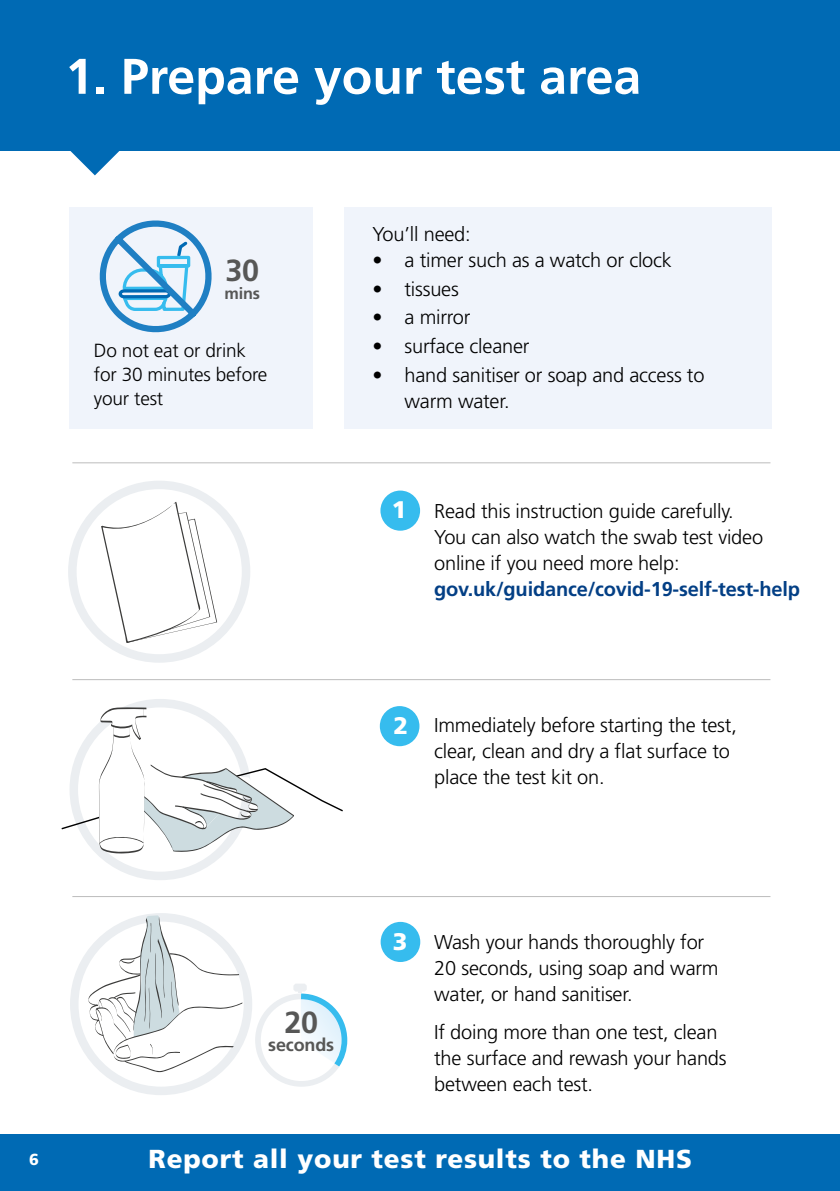
<style>
.page{position:relative;width:840px;height:1191px;background:#fff}
.page>*{position:absolute;margin:0;border:0;box-sizing:border-box;transform-origin:0 0}
.H1_RUNNING_HEADS{font:700 50px "Frutiger LT Std";color:#fff}
.t1{font:700 30.4px "Frutiger LT Std";color:#575756}
.t2{font:900 26px "Frutiger LT Std";letter-spacing:.03em;color:#fff}
.P_STEP_NUMBER{font:900 24px "Frutiger LT Std";color:#fff}
.P_BODY_COPY{font:300 20px/26px "Frutiger LT Std";letter-spacing:-.01em;color:#000}
.P_BODY_COPY_BULLETS{font:300 20px/26px "Frutiger LT Std";letter-spacing:-.01em;color:#000}
.t3{font:700 20px "Frutiger LT Std";letter-spacing:-.01em;color:#033f85}
.P_CTA_Box_copy{font:300 19px/24px "Frutiger LT Std";letter-spacing:-.01em;color:#000}
.t4{font:700 18px "Frutiger LT Std";letter-spacing:-.01em;color:#575756}
.t5{font:700 16.2px "Frutiger LT Std";color:#575756}
.t6{font:900 16px "Frutiger LT Std";color:#fff}
</style>
<div class="page">
<div style="left:0;top:1134px;width:839px;height:57px;background:#006ab4"></div>
<div style="left:0;top:0;width:839px;height:150px;background:#006ab4"></div>
<hr style="left:72px;top:679px;width:698px;height:1px;background:#bcbcbc">
<hr style="left:72px;top:462px;width:698px;height:1px;background:#bcbcbc">
<div style="left:381px;top:922px;width:38px;height:39px;background:#36bcee;border-radius:50%"></div>
<div style="left:380px;top:922px;width:40px;height:40px;border:2px solid #36bcee;border-radius:50%"></div>
<div style="left:381px;top:491px;width:38px;height:39px;background:#36bcee;border-radius:50%"></div>
<div style="left:380px;top:490px;width:40px;height:41px;border:2px solid #36bcee;border-radius:50%"></div>
<div style="left:380px;top:707px;width:38px;height:38px;background:#36bcee;border-radius:50%"></div>
<div style="left:379px;top:706px;width:40px;height:40px;border:2px solid #36bcee;border-radius:50%"></div>
<div style="left:69px;top:699px;width:182px;height:181px;border:9px solid #ebeef1;border-radius:50%"></div>
<div style="left:68px;top:480px;width:182px;height:182px;border:9px solid #ebeef1;border-radius:50%"></div>
<div style="left:70px;top:913px;width:182px;height:182px;border:9px solid #ebeef1;border-radius:50%"></div>
<svg style="left:69px;top:150px;width:51px;height:25px"></svg>
<div style="left:69px;top:207px;width:244px;height:221px;background:#f0f4fb"></div>
<div style="left:344px;top:207px;width:427px;height:221px;background:#f0f4fb"></div>
<svg style="left:101px;top:501px;width:116px;height:142px"></svg>
<svg style="left:88px;top:915px;width:154px;height:157px"></svg>
<svg style="left:61px;top:707px;width:282px;height:147px"></svg>
<svg style="left:99px;top:220px;width:113px;height:113px"></svg>
<div style="left:255px;top:993px;width:92px;height:93px;border:6px solid #ebeef1;border-radius:50%"></div>
<svg style="left:293px;top:984px;width:55px;height:88px"></svg>
<hr style="left:72px;top:896px;width:698px;height:1px;background:#bcbcbc">
<h1 class="H1_RUNNING_HEADS" style="left:65px;top:47px;width:577px">1. Prepare your test area</h1>
<h2 class="t1" style="left:225px;top:252px;width:35px">30</h2>
<p class="t5" style="left:224px;top:284px;width:37px">mins</p>
<p class="P_CTA_Box_copy" style="left:94px;top:339px;width:175px">Do not eat or drink for 30 minutes before your test</p>
<p class="P_BODY_COPY" style="left:372px;top:221px;width:100px">You’ll need:</p>
<p class="P_BODY_COPY_BULLETS" style="left:372px;top:247px;width:11px">•</p>
<p class="P_BODY_COPY" style="left:404px;top:247px;width:269px">a timer such as a watch or clock</p>
<p class="P_BODY_COPY_BULLETS" style="left:372px;top:276px;width:11px">•</p>
<p class="P_BODY_COPY" style="left:404px;top:276px;width:56px">tissues</p>
<p class="P_BODY_COPY_BULLETS" style="left:372px;top:305px;width:99px">• a mirror</p>
<p class="P_BODY_COPY_BULLETS" style="left:372px;top:333px;width:158px">• surface cleaner</p>
<p class="P_BODY_COPY_BULLETS" style="left:404px;top:362px;width:301px;text-indent:-32px">• hand sanitiser or soap and access to warm water.</p>
<p class="P_STEP_NUMBER" style="left:391px;top:494px;width:16px">1</p>
<p class="P_BODY_COPY" style="left:434px;top:498px;width:330px">Read this instruction guide carefully.<br>You can also watch the swab test video online if you need more help:</p>
<p class="t3" style="left:434px;top:577px;width:367px">gov.uk/guidance/covid-19-self-test-help</p>
<p class="P_STEP_NUMBER" style="left:393px;top:710px;width:16px">2</p>
<p class="P_BODY_COPY" style="left:434px;top:713px;width:304px">Immediately before starting the test, clear, clean and dry a flat surface to place the test kit on.</p>
<h2 class="t1" style="left:284px;top:1004px;width:35px">20</h2>
<p class="t4" style="left:268px;top:1033px;width:67px">seconds</p>
<p class="P_STEP_NUMBER" style="left:392px;top:926px;width:16px">3</p>
<p class="P_BODY_COPY" style="left:434px;top:929px;width:286px">Wash your hands thoroughly for<br>20 seconds, using soap and warm water, or hand sanitiser.</p>
<p class="P_BODY_COPY" style="left:434px;top:1019px;width:294px">If doing more than one test, clean the surface and rewash your hands between each test.</p>
<p class="t6" style="left:29px;top:1150px;width:11px">6</p>
<h3 class="t2" style="left:148px;top:1142px;width:544px">Report all your test results to the NHS</h3>
</div>
